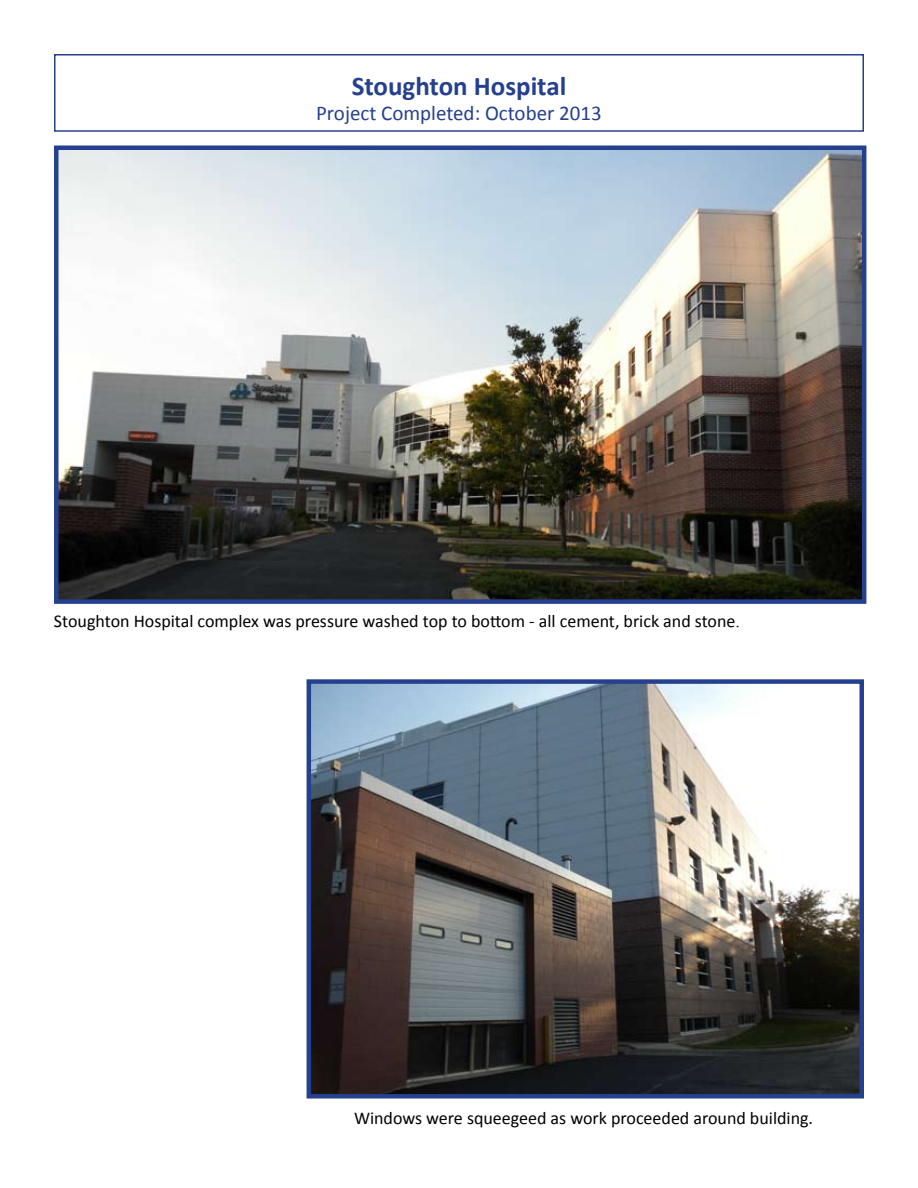
<style>
.page{position:relative;width:918px;height:1188px;background:#fff}
.page>*{position:absolute;margin:0;border:0;box-sizing:border-box;transform-origin:0 0}
.t1{font:700 27px "Calibri";color:#25408f}
.t2{font:21px "Calibri";color:#25408f}
.t3{font:18px "Calibri";color:#000}
.s1{font-family:"Times New Roman"}
</style>
<div class="page">
<img style="left:59px;top:151px;width:802px;height:448px">
<div style="left:54px;top:146px;width:812px;height:458px;border:4px solid #25408f"></div>
<div style="left:54px;top:54px;width:810px;height:78px;border:2px solid #25408f"></div>
<img style="left:312px;top:684px;width:547px;height:410px">
<div style="left:307px;top:679px;width:557px;height:420px;border:4px solid #25408f"></div>
<h1 class="t1" style="left:352px;top:69px;width:216px">Stoughton Hospital</h1>
<p class="t2" style="left:316px;top:100px;width:287px">Project Completed: October 2013</p>
<p class="t3" style="left:54px;top:610px;width:687px">Stoughton Hospital complex was pressure washed top to bottom - all cement, brick and stone<span class="s1">.</span></p>
<p class="t3" style="left:354px;top:1107px;width:461px">Windows were squeegeed as work proceeded around building.</p>
</div>
